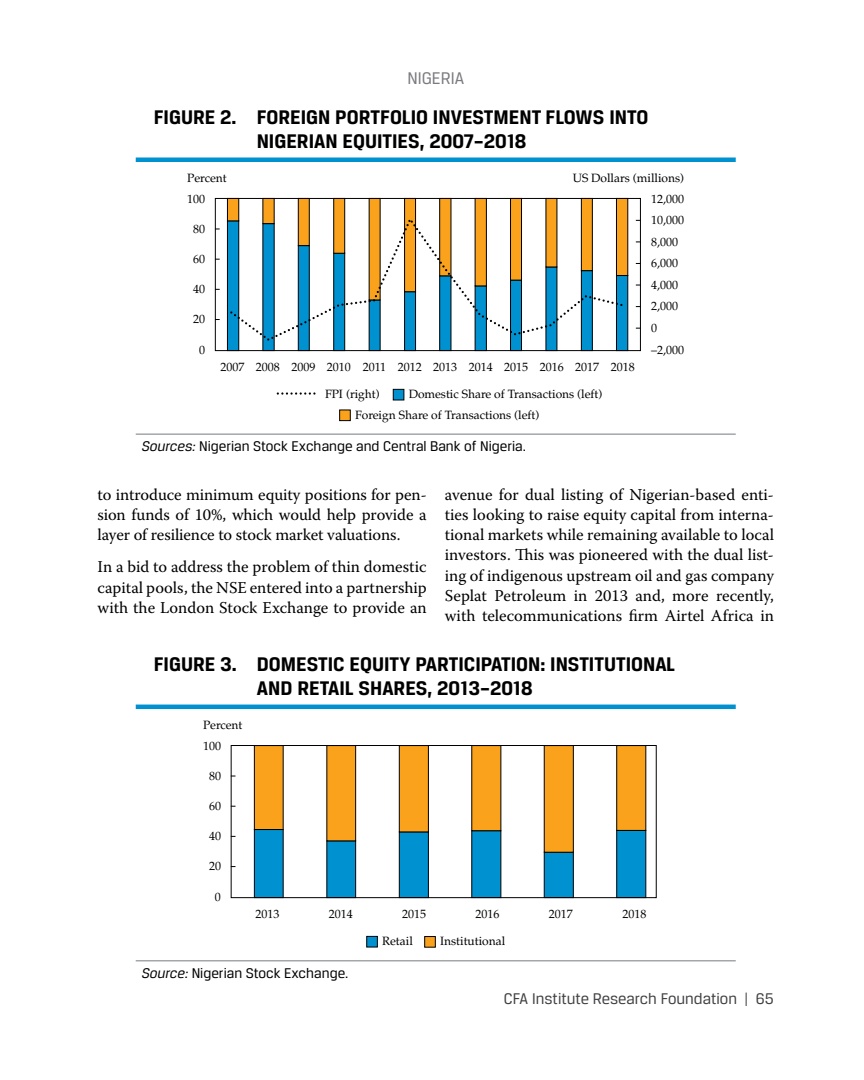
<style>
.page{position:relative;width:864px;height:1080px;background:#fff}
.page>*{position:absolute;margin:0;border:0;box-sizing:border-box;transform-origin:0 0}
.Figure_Title{font:700 21px/24px "CFA Breuer Text";color:#000}
.t1{font:18px "CFA Breuer Text";color:#7b7a80}
.Para{font:16.5px/20.2px "Warnock Pro";color:#000;text-align:justify}
.t2{font:16.5px "CFA Breuer Text";color:#414042}
.Figure_Note{font:15px "CFA Breuer Text";color:#000}
.t3{font:12px/21.5px "Palatino";color:#000}
.s1{font-style:italic}
</style>
<div class="page">
<hr style="left:136px;top:158px;width:600px;height:4px;background:#0091d1">
<hr style="left:136px;top:433px;width:600px;height:2px;background:#a3a7a9">
<div style="left:215px;top:198px;width:426px;height:153px;border:1px solid #000"></div>
<svg style="left:278px;top:392px;width:38px;height:3px"></svg>
<div style="left:393px;top:389px;width:11px;height:11px;background:#0091d1;border:1px solid #000"></div>
<div style="left:339px;top:410px;width:12px;height:11px;background:#faa21b;border:1px solid #000"></div>
<div style="left:616px;top:275px;width:12px;height:76px;background:#0091d1"></div>
<div style="left:581px;top:270px;width:12px;height:81px;background:#0091d1;border:1px solid #000"></div>
<div style="left:546px;top:267px;width:11px;height:84px;background:#0091d1;border:1px solid #000"></div>
<div style="left:510px;top:280px;width:12px;height:71px;background:#0091d1;border:1px solid #000"></div>
<div style="left:475px;top:286px;width:12px;height:65px;background:#0091d1;border:1px solid #000"></div>
<div style="left:439px;top:275px;width:12px;height:76px;background:#0091d1;border:1px solid #000"></div>
<div style="left:404px;top:291px;width:12px;height:60px;background:#0091d1;border:1px solid #000"></div>
<div style="left:369px;top:300px;width:12px;height:51px;background:#0091d1;border:1px solid #000"></div>
<div style="left:333px;top:253px;width:12px;height:98px;background:#0091d1;border:1px solid #000"></div>
<div style="left:298px;top:245px;width:12px;height:106px;background:#0091d1;border:1px solid #000"></div>
<div style="left:263px;top:223px;width:12px;height:128px;background:#0091d1;border:1px solid #000"></div>
<div style="left:227px;top:220px;width:12px;height:131px;background:#0091d1;border:1px solid #000"></div>
<div style="left:616px;top:198px;width:12px;height:78px;background:#faa21b;border:1px solid #000"></div>
<div style="left:581px;top:198px;width:12px;height:73px;background:#faa21b;border:1px solid #000"></div>
<div style="left:546px;top:198px;width:11px;height:69px;background:#faa21b"></div>
<div style="left:510px;top:198px;width:12px;height:82px;background:#faa21b;border:1px solid #000"></div>
<div style="left:475px;top:198px;width:12px;height:88px;background:#faa21b;border:1px solid #000"></div>
<div style="left:439px;top:198px;width:12px;height:78px;background:#faa21b;border:1px solid #000"></div>
<div style="left:404px;top:198px;width:12px;height:94px;background:#faa21b;border:1px solid #000"></div>
<div style="left:369px;top:198px;width:12px;height:102px;background:#faa21b"></div>
<div style="left:333px;top:198px;width:12px;height:56px;background:#faa21b;border:1px solid #000"></div>
<div style="left:298px;top:198px;width:12px;height:48px;background:#faa21b;border:1px solid #000"></div>
<div style="left:263px;top:198px;width:12px;height:26px;background:#faa21b"></div>
<div style="left:227px;top:198px;width:12px;height:23px;background:#faa21b;border:1px solid #000"></div>
<svg style="left:228px;top:215px;width:396px;height:127px"></svg>
<hr style="left:136px;top:705px;width:600px;height:4px;background:#0091d1">
<hr style="left:136px;top:960px;width:600px;height:2px;background:#a3a7a9">
<svg style="left:254px;top:853px;width:393px;height:43px"></svg>
<svg style="left:254px;top:747px;width:393px;height:106px"></svg>
<div style="left:231px;top:745px;width:426px;height:153px;border:1px solid #000"></div>
<div style="left:366px;top:936px;width:12px;height:11px;background:#0091d1;border:1px solid #000"></div>
<div style="left:424px;top:936px;width:12px;height:12px;background:#faa21b;border:1px solid #000"></div>
<p class="t1" style="left:407px;top:68px;width:42px">Nigeria</p>
<p class="Figure_Title" style="left:257px;top:104px;width:393px;text-indent:-103px">FIGURE 2. FOREIGN PORTFOLIO INVESTMENT FLOWS INTO<br>NIGERIAN EQUITIES, 2007–2018</p>
<p class="t3" style="left:187px;top:168px;width:41px;line-height:20.7px">Percent<br>100</p>
<p class="t3" style="left:193px;top:218px;width:13px">80</p>
<p class="t3" style="left:193px;top:248px;width:13px">60</p>
<p class="t3" style="left:193px;top:279px;width:13px">40</p>
<p class="t3" style="left:193px;top:309px;width:13px">20</p>
<p class="t3" style="left:199px;top:339px;width:7px">0</p>
<p class="t3" style="left:651px;top:167px;width:35px;text-indent:-78px">US Dollars (millions)<br>12,000<br>10,000<br>8,000<br>6,000<br>4,000<br>2,000<br>0 –2,000</p>
<p class="t3" style="left:220px;top:356px;width:416px">2007 2008 2009 2010 2011 2012 2013 2014 2015 2016 2017 2018</p>
<p class="t3" style="left:355px;top:384px;width:249px;line-height:20.5px;text-indent:54px">Domestic Share of Transactions (left)<br>Foreign Share of Transactions (left)</p>
<p class="Figure_Note" style="left:142px;top:438px;width:386px"><span class="s1">Sources:</span> Nigerian Stock Exchange and Central Bank of Nigeria.</p>
<p class="t3" style="left:325px;top:384px;width:56px">FPI (right)</p>
<p class="Para" style="left:98px;top:484px;width:331px">to introduce minimum equity positions for pen&shy;sion funds of 10%, which would help provide a layer of resilience to stock market valuations.</p>
<p class="Para" style="left:98px;top:556px;width:331px">In a bid to address the problem of thin domestic capital pools, the NSE entered into a partnership with the London Stock Exchange to provide an</p>
<p class="Para" style="left:445px;top:484px;width:331px">avenue for dual listing of Nigerian-based enti&shy;ties looking to raise equity capital from interna&shy;tional markets while remaining available to local investors. This was pioneered with the dual list&shy;ing of indigenous upstream oil and gas company Seplat Petroleum in 2013 and, more recently, with telecommunications firm Airtel Africa in</p>
<p class="Figure_Title" style="left:257px;top:652px;width:420px;text-indent:-103px">FIGURE 3. DOMESTIC EQUITY PARTICIPATION: INSTITUTIONAL<br>AND RETAIL SHARES, 2013–2018</p>
<p class="t3" style="left:203px;top:715px;width:41px;line-height:20.7px">Percent<br>100</p>
<p class="t3" style="left:209px;top:765px;width:13px">80</p>
<p class="t3" style="left:209px;top:795px;width:13px">60</p>
<p class="t3" style="left:209px;top:826px;width:13px">40</p>
<p class="t3" style="left:209px;top:856px;width:13px">20</p>
<p class="t3" style="left:215px;top:886px;width:7px">0</p>
<p class="t3" style="left:255px;top:903px;width:25px">2013</p>
<p class="t3" style="left:329px;top:903px;width:25px">2014</p>
<p class="t3" style="left:402px;top:903px;width:25px">2015</p>
<p class="t3" style="left:476px;top:903px;width:25px">2016</p>
<p class="t3" style="left:549px;top:903px;width:25px">2017</p>
<p class="t3" style="left:622px;top:903px;width:25px">2018</p>
<p class="t3" style="left:382px;top:931px;width:32px">Retail</p>
<p class="t3" style="left:440px;top:931px;width:67px">Institutional</p>
<p class="Figure_Note" style="left:142px;top:965px;width:208px"><span class="s1">Source:</span> Nigerian Stock Exchange.</p>
<p class="t2" style="left:504px;top:990px;width:272px">CFA Institute Research Foundation | 65</p>
</div>
